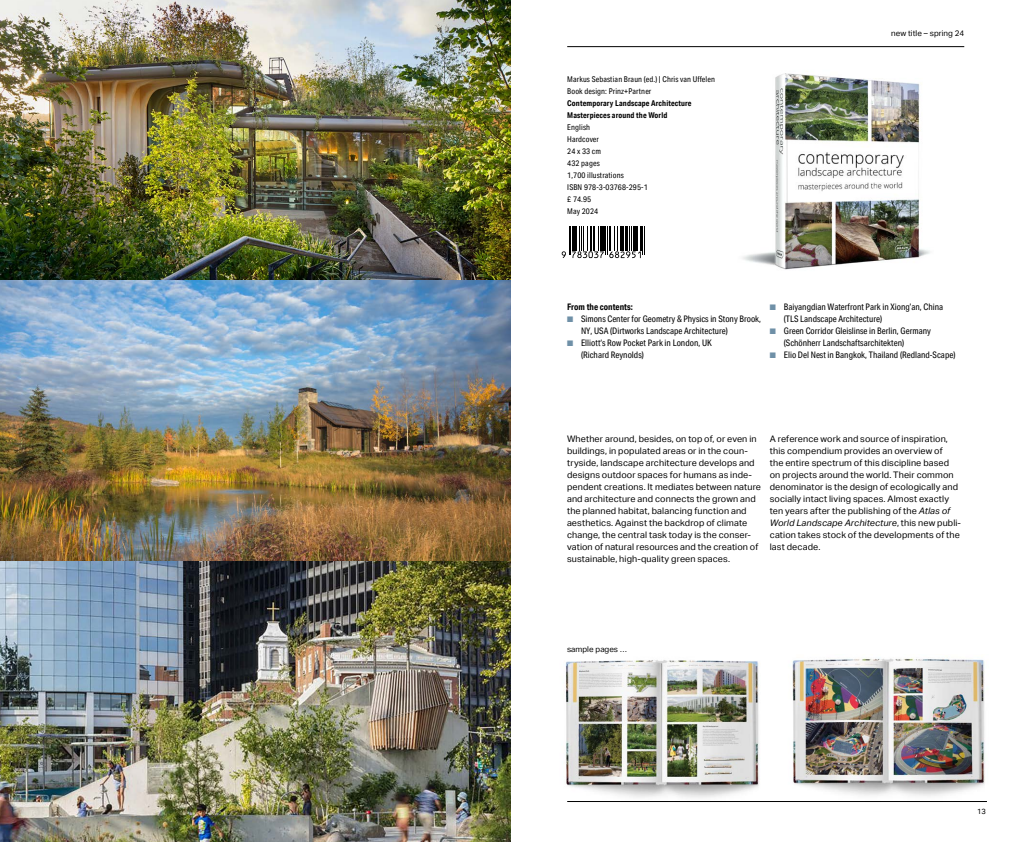
<style>
.page{position:relative;width:1021px;height:842px;background:#fff}
.page>*{position:absolute;margin:0;border:0;box-sizing:border-box;transform-origin:0 0}
.t1{font:9px/12px "Aktiv Grotesk";letter-spacing:.01em;color:#000}
.t2{font:9px/12px "Aktiv Grotesk Cd";color:#000}
.t3{font:700 9px "Aktiv Grotesk Cd";color:#000}
.t4{font:8px/12px "Aktiv Grotesk Cd";letter-spacing:.015em;color:#000}
.t5{font:700 8px/12px "Aktiv Grotesk Cd";letter-spacing:.015em;color:#000}
.t6{font:8px "Aktiv Grotesk";color:#000}
.t7{font:7.5px "Aktiv Grotesk";color:#000}
.s1{color:#6f90a7}
.s2{font-style:italic}
</style>
<div class="page">
<img style="left:0;top:0;width:510px;height:842px">
<img style="left:792px;top:658px;width:195px;height:144px">
<img style="left:565px;top:660px;width:195px;height:138px">
<hr style="left:567px;top:801px;width:419px;height:1px;background:#000">
<img style="left:743px;top:71px;width:187px;height:199px">
<hr style="left:567px;top:46px;width:397px;height:1px;background:#000">
<svg style="left:561px;top:226px;width:82px;height:32px"></svg>
<p class="t4" style="left:567px;top:73px;width:149px">Markus Sebastian Braun (ed.) | Chris van Uffelen<br>Book design: Prinz+Partner</p>
<p class="t5" style="left:567px;top:97px;width:126px">Contemporary Landscape Architecture<br>Masterpieces around the World</p>
<p class="t4" style="left:567px;top:121px;width:82px">English<br>Hardcover<br>24 x 33 cm<br>432 pages<br>1,700 illustrations<br>ISBN 978-3-03768-295-1 £ 74.95<br>May 2024</p>
<p class="t6" style="left:891px;top:29px;width:74px">new title – spring 24</p>
<p class="t3" style="left:567px;top:301px;width:67px">From the contents:</p>
<p class="t2" style="left:581px;top:313px;width:182px;text-indent:-14px"><span class="s1">■</span> Simons Center for Geometry &amp; Physics in Stony Brook,<br>NY, USA (Dirtworks Landscape Architecture)</p>
<p class="t2" style="left:581px;top:337px;width:132px;text-indent:-14px"><span class="s1">■</span> Elliott‘s Row Pocket Park in London, UK (Richard Reynolds)</p>
<p class="t2" style="left:783px;top:301px;width:161px;text-indent:-14px"><span class="s1">■</span> Baiyangdian Waterfront Park in Xiong’an, China (TLS Landscape Architecture)</p>
<p class="t2" style="left:783px;top:325px;width:149px;text-indent:-14px"><span class="s1">■</span> Green Corridor Gleislinse in Berlin, Germany (Schönherr Landschaftsarchitekten)</p>
<p class="t2" style="left:769px;top:349px;width:187px"><span class="s1">■</span> Elio Del Nest in Bangkok, Thailand (Redland-Scape)</p>
<p class="t1" style="left:567px;top:433px;width:195px">Whether around, besides, on top of, or even in buildings, in populated areas or in the coun&shy;tryside, landscape architecture develops and designs outdoor spaces for humans as inde&shy;pendent creations. It mediates between nature and architecture and connects the grown and the planned habitat, balancing function and aesthetics. Against the backdrop of climate change, the central task today is the conser&shy;vation of natural resources and the creation of sustainable, high-quality green spaces.</p>
<p class="t1" style="left:769px;top:433px;width:193px">A reference work and source of inspiration, this compendium provides an overview of<br>the entire spectrum of this discipline based on projects around the world. Their common denominator is the design of ecologically and socially intact living spaces. Almost exactly ten years after the publishing of the <span class="s2">Atlas of World Landscape Architecture</span>, this new publi&shy;cation takes stock of the developments of the last decade.</p>
<p class="t6" style="left:567px;top:644px;width:61px">sample pages …</p>
<p class="t7" style="left:977px;top:807px;width:10px">13</p>
</div>
